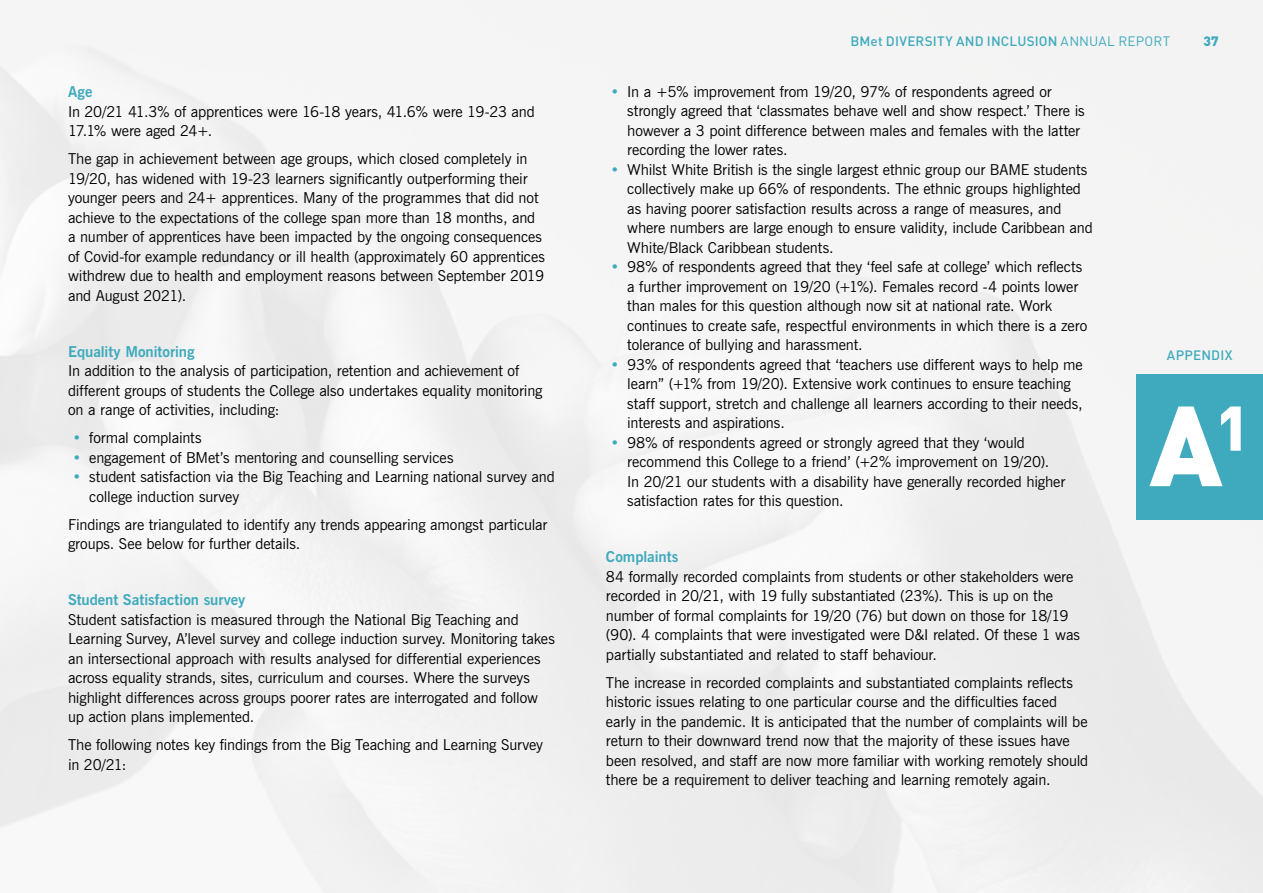
<style>
.page{position:relative;width:1263px;height:893px;background:#fff}
.page>*{position:absolute;margin:0;border:0;box-sizing:border-box;transform-origin:0 0}
.t1{font:900 111.9px "DIN";color:#fff}
.t2{font:15px/19.5px "News Gothic BT";letter-spacing:-.005em;color:#000}
.t3{font:700 15px "News Gothic BT";letter-spacing:-.005em;color:#3faabd}
.t4{font:500 13.5px "DIN";letter-spacing:.01em;color:#3faabd}
.t5{font:900 13.5px "DIN";color:#3faabd}
.s1{color:#3faabd}
.s2{font-weight:400}
</style>
<div class="page">
<img style="left:0;top:0;width:1263px;height:893px">
<div style="left:1136px;top:374px;width:127px;height:145px;background:#3faabd"></div>
<p class="t3" style="left:68px;top:83px;width:26px">Age</p>
<p class="t2" style="left:68px;top:101px;width:468px">In 20/21 41.3% of apprentices were 16-18 years, 41.6% were 19-23 and<br>17.1% were aged 24+.</p>
<p class="t2" style="left:68px;top:149px;width:478px">The gap in achievement between age groups, which closed completely in 19/20, has widened with 19-23 learners significantly outperforming their younger peers and 24+ apprentices. Many of the programmes that did not achieve to the expectations of the college span more than 18 months, and a number of apprentices have been impacted by the ongoing consequences of Covid-for example redundancy or ill health (approximately 60 apprentices withdrew due to health and employment reasons between September 2019 and August 2021).</p>
<p class="t3" style="left:68px;top:342px;width:128px">Equality Monitoring</p>
<p class="t2" style="left:68px;top:361px;width:476px">In addition to the analysis of participation, retention and achievement of different groups of students the College also undertakes equality monitoring on a range of activities, including:</p>
<p class="t2" style="left:73px;top:428px;width:131px"><span class="s1">•</span> formal complaints</p>
<p class="t2" style="left:73px;top:447px;width:383px"><span class="s1">•</span> engagement of BMet’s mentoring and counselling services</p>
<p class="t2" style="left:89px;top:467px;width:467px;text-indent:-17px"><span class="s1">•</span> student satisfaction via the Big Teaching and Learning national survey and college induction survey</p>
<p class="t2" style="left:68px;top:514px;width:481px">Findings are triangulated to identify any trends appearing amongst particular groups. See below for further details.</p>
<p class="t3" style="left:68px;top:591px;width:179px">Student Satisfaction survey</p>
<p class="t2" style="left:68px;top:609px;width:488px">Student satisfaction is measured through the National Big Teaching and Learning Survey, A’level survey and college induction survey. Monitoring takes an intersectional approach with results analysed for differential experiences across equality strands, sites, curriculum and courses. Where the surveys highlight differences across groups poorer rates are interrogated and follow up action plans implemented.</p>
<p class="t2" style="left:68px;top:735px;width:477px">The following notes key findings from the Big Teaching and Learning Survey in 20/21:</p>
<p class="t4" style="left:850px;top:32px;width:321px">BMet DIVERSITY AND INCLUSION <span class="s2">ANNUAL REPORT</span></p>
<p class="t5" style="left:1203px;top:32px;width:17px">37</p>
<p class="t2" style="left:627px;top:81px;width:459px;text-indent:-17px"><span class="s1">•</span> In a +5% improvement from 19/20, 97% of respondents agreed or strongly agreed that ‘classmates behave well and show respect.’ There is however a 3 point difference between males and females with the latter recording the lower rates.</p>
<p class="t2" style="left:627px;top:159px;width:467px;text-indent:-17px"><span class="s1">•</span> Whilst White British is the single largest ethnic group our BAME students collectively make up 66% of respondents. The ethnic groups highlighted as having poorer satisfaction results across a range of measures, and where numbers are large enough to ensure validity, include Caribbean and White/Black Caribbean students.</p>
<p class="t2" style="left:627px;top:257px;width:461px;text-indent:-17px"><span class="s1">•</span> 98% of respondents agreed that they ‘feel safe at college’ which reflects a further improvement on 19/20 (+1%). Females record -4 points lower than males for this question although now sit at national rate. Work continues to create safe, respectful environments in which there is a zero tolerance of bullying and harassment.</p>
<p class="t2" style="left:627px;top:354px;width:457px;text-indent:-17px"><span class="s1">•</span> 93% of respondents agreed that ‘teachers use different ways to help me learn” (+1% from 19/20). Extensive work continues to ensure teaching staff support, stretch and challenge all learners according to their needs, interests and aspirations.</p>
<p class="t2" style="left:627px;top:432px;width:439px;text-indent:-17px"><span class="s1">•</span> 98% of respondents agreed or strongly agreed that they ‘would recommend this College to a friend’ (+2% improvement on 19/20).<br>In 20/21 our students with a disability have generally recorded higher satisfaction rates for this question.</p>
<p class="t3" style="left:606px;top:548px;width:74px">Complaints</p>
<p class="t2" style="left:606px;top:566px;width:476px">84 formally recorded complaints from students or other stakeholders were recorded in 20/21, with 19 fully substantiated (23%). This is up on the number of formal complaints for 19/20 (76) but down on those for 18/19 (90). 4 complaints that were investigated were D&amp;I related. Of these 1 was partially substantiated and related to staff behaviour.</p>
<p class="t2" style="left:606px;top:672px;width:484px">The increase in recorded complaints and substantiated complaints reflects historic issues relating to one particular course and the difficulties faced early in the pandemic. It is anticipated that the number of complaints will be return to their downward trend now that the majority of these issues have been resolved, and staff are now more familiar with working remotely should there be a requirement to deliver teaching and learning remotely again.</p>
<p class="t4" style="left:1167px;top:346px;width:67px">APPENDIX</p>
<h1 class="t1" style="left:1149px;top:371px;width:102px">A<sup>1</sup></h1>
</div>
